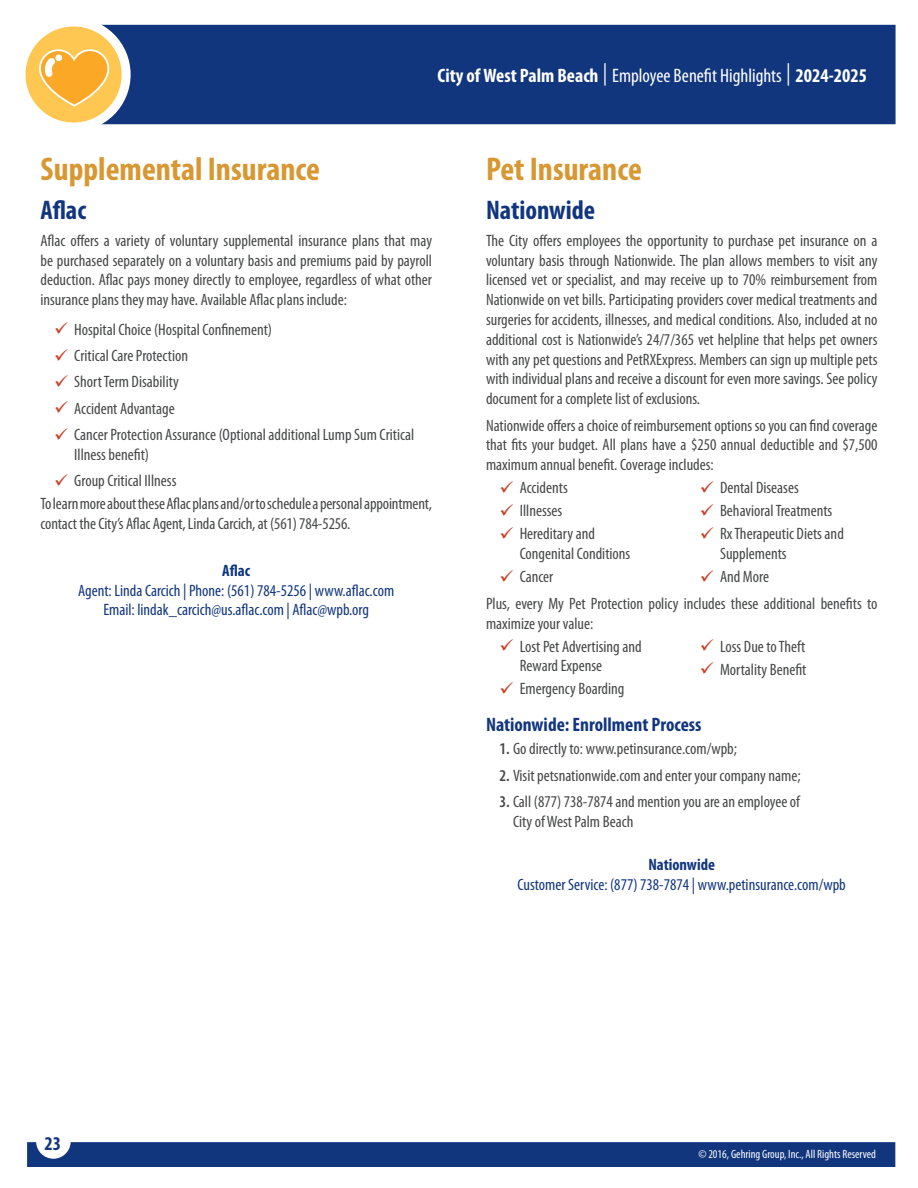
<style>
.page{position:relative;width:918px;height:1188px;background:#fff}
.page>*{position:absolute;margin:0;border:0;box-sizing:border-box;transform-origin:0 0}
.TOC_-_Insurance_Type_-_Header_V2{font:700 condensed 33px "Myriad Pro";color:#d79833}
.Body_-_Plan_Name{font:700 condensed 27px "Myriad Pro";color:#11367e}
.t1{font:700 condensed 19.5px "Myriad Pro";color:#fff}
.Body_-_Sub_Header{font:700 condensed 19.5px "Myriad Pro";color:#11367e}
.Body_-_Main{font:condensed 16.5px/19.8px "Myriad Pro";color:#464748}
.Body_-_Carrier_Info{font:condensed 16.5px/19.8px "Myriad Pro";color:#11367e;text-align:center}
.TOC_-_Insurance_Type_-_Header_V2-2{font:condensed 16.5px/19.8px "Myriad Pro";color:#11367e;text-align:center}
.t2{font:condensed 12px "Myriad Pro";color:#fff}
.s1{font-weight:400;font-size:22.35px}
.s2{font-weight:400}
.s3{font-weight:700}
.s4{font-weight:600}
</style>
<div class="page">
<div style="left:27px;top:1142px;width:868px;height:25px;background:#11367e"></div>
<div style="left:104px;top:25px;width:792px;height:99px;background:#11367e"></div>
<svg style="left:21px;top:22px;width:105px;height:105px;fill:#fec752"></svg>
<div style="left:17px;top:17px;width:114px;height:115px;border:9px solid #fff;border-radius:50%"></div>
<svg style="left:38px;top:48px;width:72px;height:60px;background:#fbbc4e"></svg>
<p class="t1" style="left:438px;top:63px;width:431px">City of West Palm Beach <span class="s1">|</span> <span class="s2">Employee Benefit Highlights</span> <span class="s1">|</span> 2024-2025</p>
<p class="TOC_-_Insurance_Type_-_Header_V2" style="left:40px;top:148px;width:281px">Supplemental Insurance</p>
<p class="Body_-_Plan_Name" style="left:40px;top:193px;width:47px">Aflac</p>
<p class="Body_-_Main" style="left:40px;top:230px;width:393px;text-align:justify">Aflac offers a variety of voluntary supplemental insurance plans that may be purchased separately on a voluntary basis and premiums paid by payroll deduction. Aflac pays money directly to employee, regardless of what other insurance plans they may have. Available Aflac plans include:</p>
<p class="Body_-_Main" style="left:74px;top:319px;width:199px">Hospital Choice (Hospital Confinement)</p>
<p class="Body_-_Main" style="left:74px;top:346px;width:115px">Critical Care Protection</p>
<p class="Body_-_Main" style="left:74px;top:372px;width:106px">Short Term Disability</p>
<p class="Body_-_Main" style="left:74px;top:398px;width:102px">Accident Advantage</p>
<p class="Body_-_Main" style="left:74px;top:424px;width:342px">Cancer Protection Assurance (Optional additional Lump Sum Critical<br>Illness benefit)</p>
<p class="Body_-_Main" style="left:74px;top:471px;width:104px">Group Critical Illness</p>
<p class="Body_-_Main" style="left:40px;top:494px;width:393px">To learn more about these Aflac plans and/or to schedule a personal appointment, contact the City’s Aflac Agent, Linda Carcich, at (561) 784-5256.</p>
<p class="Body_-_Carrier_Info" style="left:78px;top:560px;width:317px"><span class="s3">Aflac<br></span>Agent: Linda Carcich | Phone: (561) 784-5256 | www.aflac.com<br>Email: lindak_carcich@us.aflac.com | Aflac@wpb.org</p>
<p class="TOC_-_Insurance_Type_-_Header_V2" style="left:486px;top:148px;width:157px">Pet Insurance</p>
<p class="Body_-_Plan_Name" style="left:486px;top:193px;width:111px">Nationwide</p>
<p class="Body_-_Main" style="left:486px;top:230px;width:393px;text-align:justify">The City offers employees the opportunity to purchase pet insurance on a voluntary basis through Nationwide. The plan allows members to visit any licensed vet or specialist, and may receive up to 70% reimbursement from Nationwide on vet bills. Participating providers cover medical treatments and surgeries for accidents, illnesses, and medical conditions. Also, included at no additional cost is Nationwide’s 24/7/365 vet helpline that helps pet owners with any pet questions and PetRXExpress. Members can sign up multiple pets with individual plans and receive a discount for even more savings. See policy document for a complete list of exclusions.</p>
<p class="Body_-_Main" style="left:486px;top:415px;width:393px;text-align:justify">Nationwide offers a choice of reimbursement options so you can find coverage that fits your budget. All plans have a $250 annual deductible and $7,500 maximum annual benefit. Coverage includes:</p>
<p class="Body_-_Main" style="left:520px;top:478px;width:50px">Accidents</p>
<p class="Body_-_Main" style="left:520px;top:501px;width:44px">Illnesses</p>
<p class="Body_-_Main" style="left:520px;top:524px;width:112px">Hereditary and<br>Congenital Conditions</p>
<p class="Body_-_Main" style="left:520px;top:567px;width:35px">Cancer</p>
<p class="Body_-_Main" style="left:720px;top:478px;width:80px">Dental Diseases</p>
<p class="Body_-_Main" style="left:720px;top:501px;width:114px">Behavioral Treatments</p>
<p class="Body_-_Main" style="left:720px;top:524px;width:125px">Rx Therapeutic Diets and<br>Supplements</p>
<p class="Body_-_Main" style="left:720px;top:567px;width:51px">And More</p>
<p class="Body_-_Main" style="left:486px;top:593px;width:393px">Plus, every My Pet Protection policy includes these additional benefits to maximize your value:</p>
<p class="Body_-_Main" style="left:520px;top:636px;width:124px">Lost Pet Advertising and<br>Reward Expense</p>
<p class="Body_-_Main" style="left:520px;top:679px;width:106px">Emergency Boarding</p>
<p class="Body_-_Main" style="left:720px;top:636px;width:87px">Loss Due to Theft</p>
<p class="Body_-_Main" style="left:720px;top:659px;width:88px">Mortality Benefit</p>
<p class="Body_-_Sub_Header" style="left:486px;top:713px;width:217px">Nationwide: Enrollment Process</p>
<p class="Body_-_Main" style="left:500px;top:739px;width:239px"><span class="s4">1.</span> Go directly to: www.petinsurance.com/wpb;</p>
<p class="Body_-_Main" style="left:500px;top:765px;width:303px"><span class="s4">2.</span> Visit petsnationwide.com and enter your company name;</p>
<p class="Body_-_Main" style="left:513px;top:791px;width:289px;text-indent:-14px"><span class="s4">3.</span> Call (877) 738-7874 and mention you are an employee of<br>City of West Palm Beach</p>
<p class="TOC_-_Insurance_Type_-_Header_V2-2" style="left:518px;top:854px;width:330px"><span class="s3">Nationwide<br></span>Customer Service: (877) 738-7874 | www.petinsurance.com/wpb</p>
<p class="Body_-_Sub_Header" style="left:45px;top:1132px;width:18px">23</p>
<p class="t2" style="left:698px;top:1147px;width:179px">© 2016, Gehring Group, Inc., All Rights Reserved</p>
</div>
